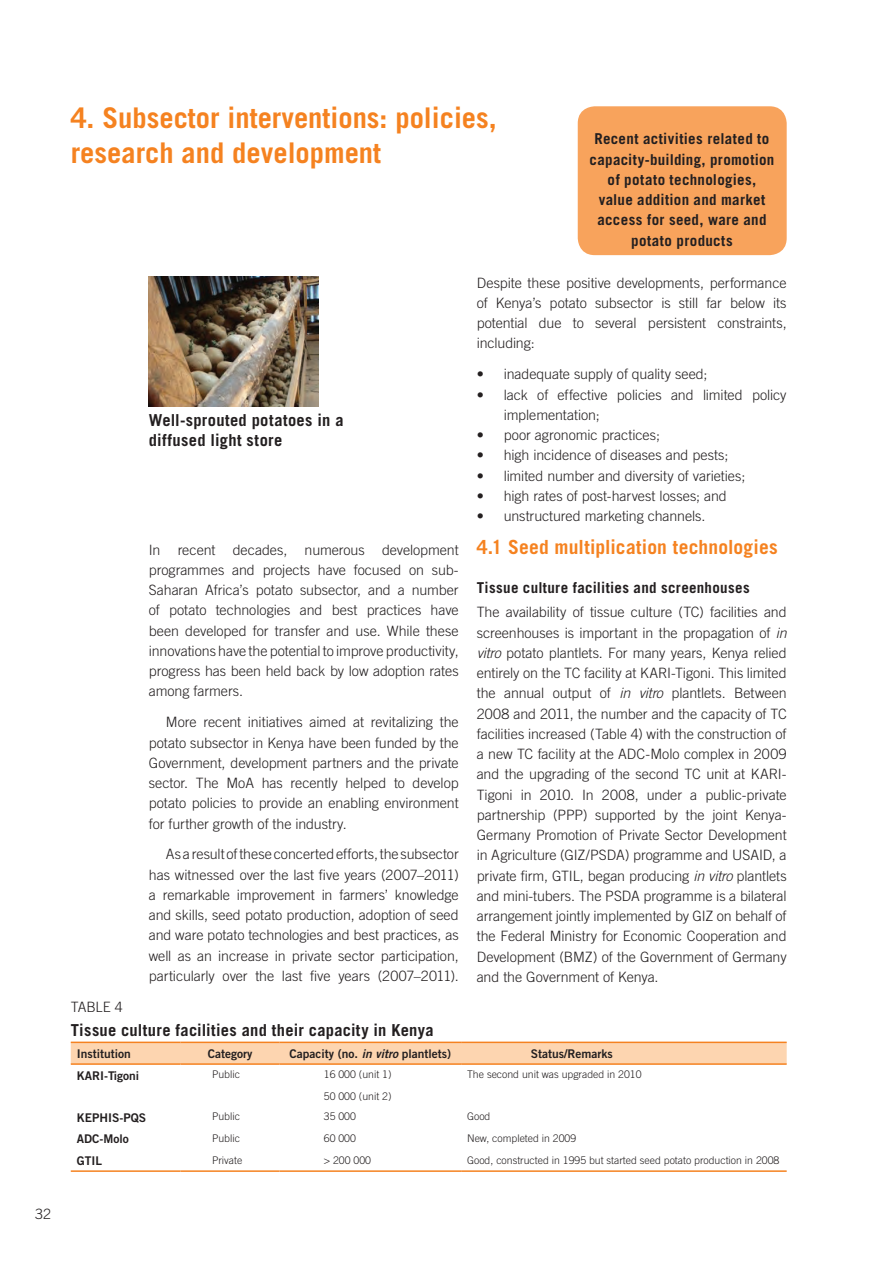
<style>
.page{position:relative;width:893px;height:1263px;background:#fff}
.page>*{position:absolute;margin:0;border:0;box-sizing:border-box;transform-origin:0 0}
.T1{font:700 28.5px/34.2px "Trade Gothic LT";color:#f58220}
.T2{font:700 19.5px "Trade Gothic LT";letter-spacing:.01em;color:#f58220}
.Tit_figure-table{font:700 16.5px/19.5px "Trade Gothic LT";letter-spacing:.015em;color:#231f20}
.T3{font:700 15px/20.2px "Trade Gothic LT";letter-spacing:.02em;color:#231f20;text-align:center}
.Text_body{font:300 14.25px/20.2px "Trade Gothic LT";letter-spacing:-.005em;color:#231f20;text-align:justify}
.Text_body_1{font:300 14.25px/20.2px "Trade Gothic LT";letter-spacing:-.005em;color:#231f20;text-align:justify}
.table_no{font:300 14.25px "Trade Gothic LT";letter-spacing:-.01em;color:#231f20}
.Text_table_heading{font:12px "Trade Gothic LT Bold Two";color:#231f20}
.Text_table{font:300 10.5px "Trade Gothic LT";color:#231f20}
.s1{font-style:italic}
</style>
<div class="page">
<div style="left:578px;top:106px;width:209px;height:149px;background:#f8a35c;border-radius:17px"></div>
<img style="left:149px;top:276px;width:170px;height:130px">
<div style="left:71px;top:1043px;width:716px;height:20px;background:#fdd5b0"></div>
<hr style="left:71px;top:1041px;width:109px;height:2px;background:#f58220">
<hr style="left:180px;top:1041px;width:100px;height:2px;background:#f58220">
<hr style="left:280px;top:1041px;width:181px;height:2px;background:#f58220">
<hr style="left:461px;top:1041px;width:326px;height:2px;background:#f58220">
<hr style="left:71px;top:1063px;width:109px;height:2px;background:#f58220">
<hr style="left:180px;top:1063px;width:100px;height:2px;background:#f58220">
<hr style="left:280px;top:1063px;width:181px;height:2px;background:#f58220">
<hr style="left:461px;top:1063px;width:326px;height:2px;background:#f58220">
<hr style="left:71px;top:1170px;width:109px;height:2px;background:#f58220">
<hr style="left:180px;top:1170px;width:100px;height:2px;background:#f58220">
<hr style="left:280px;top:1170px;width:181px;height:2px;background:#f58220">
<hr style="left:461px;top:1170px;width:326px;height:2px;background:#f58220">
<p class="Text_body" style="left:35px;top:1203px;width:17px">32</p>
<p class="T1" style="left:71px;top:101px;width:427px">4. Subsector interventions: policies, research and development</p>
<p class="T3" style="left:589px;top:129px;width:186px">Recent activities related to capacity-building, promotion of potato technologies, value addition and market access for seed, ware and potato products</p>
<p class="Tit_figure-table" style="left:149px;top:410px;width:196px">Well-sprouted potatoes in a diffused light store</p>
<p class="Text_body" style="left:149px;top:539px;width:311px">In recent decades, numerous development programmes and projects have focused on sub-Saharan Africa’s potato subsector, and a number of potato technologies and best practices have been developed for transfer and use. While these innovations have the potential to improve productivity, progress has been held back by low adoption rates among farmers.</p>
<p class="Text_body_1" style="left:149px;top:712px;width:311px;text-indent:17px">More recent initiatives aimed at revitalizing the potato subsector in Kenya have been funded by the Government, development partners and the private sector. The MoA has recently helped to develop potato policies to provide an enabling environment for further growth of the industry.</p>
<p class="Text_body_1" style="left:149px;top:844px;width:311px;text-indent:17px">As a result of these concerted efforts, the subsector has witnessed over the last five years (2007–2011) a remarkable improvement in farmers’ knowledge and skills, seed potato production, adoption of seed and ware potato technologies and best practices, as well as an increase in private sector participation, particularly over the last five years (2007–2011).</p>
<p class="Text_body_1" style="left:477px;top:272px;width:311px">Despite these positive developments, performance of Kenya’s potato subsector is still far below its potential due to several persistent constraints, including:</p>
<p class="Text_body" style="left:477px;top:364px;width:232px">• inadequate supply of quality seed;</p>
<p class="Text_body" style="left:504px;top:384px;width:284px;text-indent:-27px">• lack of effective policies and limited policy implementation;</p>
<p class="Text_body" style="left:477px;top:425px;width:185px">• poor agronomic practices;</p>
<p class="Text_body" style="left:477px;top:445px;width:253px">• high incidence of diseases and pests;</p>
<p class="Text_body" style="left:477px;top:465px;width:270px">• limited number and diversity of varieties;</p>
<p class="Text_body" style="left:477px;top:485px;width:252px">• high rates of post-harvest losses; and</p>
<p class="Text_body" style="left:477px;top:506px;width:230px">• unstructured marketing channels.</p>
<p class="T2" style="left:477px;top:535px;width:303px">4.1 Seed multiplication technologies</p>
<p class="T3" style="left:477px;top:577px;width:274px">Tissue culture facilities and screenhouses</p>
<p class="Text_body" style="left:477px;top:602px;width:311px">The availability of tissue culture (TC) facilities and screenhouses is important in the propagation of <span class="s1">in vitro</span> potato plantlets. For many years, Kenya relied entirely on the TC facility at KARI-Tigoni. This limited the annual output of <span class="s1">in vitro</span> plantlets. Between 2008 and 2011, the number and the capacity of TC facilities increased (Table 4) with the construction of a new TC facility at the ADC-Molo complex in 2009 and the upgrading of the second TC unit at KARI-Tigoni in 2010. In 2008, under a public-private partnership (PPP) supported by the joint Kenya-Germany Promotion of Private Sector Development in Agriculture (GIZ/PSDA) programme and USAID, a private firm, GTIL, began producing <span class="s1">in vitro</span> plantlets and mini-tubers. The PSDA programme is a bilateral arrangement jointly implemented by GIZ on behalf of the Federal Ministry for Economic Cooperation and Development (BMZ) of the Government of Germany and the Government of Kenya.</p>
<p class="table_no" style="left:71px;top:998px;width:53px">TABLE 4</p>
<p class="Tit_figure-table" style="left:71px;top:1020px;width:364px">Tissue culture facilities and their capacity in Kenya</p>
<p class="Text_table_heading" style="left:77px;top:1046px;width:55px">Institution</p>
<p class="Text_table_heading" style="left:208px;top:1046px;width:46px">Category</p>
<p class="Text_table_heading" style="left:290px;top:1046px;width:163px">Capacity (no. <span class="s1">in vitro</span> plantlets)</p>
<p class="Text_table_heading" style="left:531px;top:1046px;width:83px">Status/Remarks</p>
<p class="Text_table_heading" style="left:77px;top:1068px;width:64px">KARI-Tigoni</p>
<p class="Text_table" style="left:212px;top:1068px;width:30px">Public</p>
<p class="Text_table" style="left:324px;top:1068px;width:69px">16 000 (unit 1)</p>
<p class="Text_table" style="left:324px;top:1090px;width:69px">50 000 (unit 2)</p>
<p class="Text_table" style="left:467px;top:1068px;width:176px">The second unit was upgraded in 2010</p>
<p class="Text_table_heading" style="left:77px;top:1110px;width:71px">KEPHIS-PQS</p>
<p class="Text_table" style="left:212px;top:1110px;width:30px">Public</p>
<p class="Text_table" style="left:324px;top:1110px;width:34px">35 000</p>
<p class="Text_table" style="left:467px;top:1110px;width:25px">Good</p>
<p class="Text_table_heading" style="left:77px;top:1132px;width:53px">ADC-Molo</p>
<p class="Text_table" style="left:212px;top:1132px;width:30px">Public</p>
<p class="Text_table" style="left:324px;top:1132px;width:34px">60 000</p>
<p class="Text_table" style="left:467px;top:1132px;width:111px">New, completed in 2009</p>
<p class="Text_table_heading" style="left:77px;top:1153px;width:27px">GTIL</p>
<p class="Text_table" style="left:212px;top:1154px;width:32px">Private</p>
<p class="Text_table" style="left:324px;top:1154px;width:49px">&gt; 200 000</p>
<p class="Text_table" style="left:467px;top:1154px;width:314px">Good, constructed in 1995 but started seed potato production in 2008</p>
</div>
